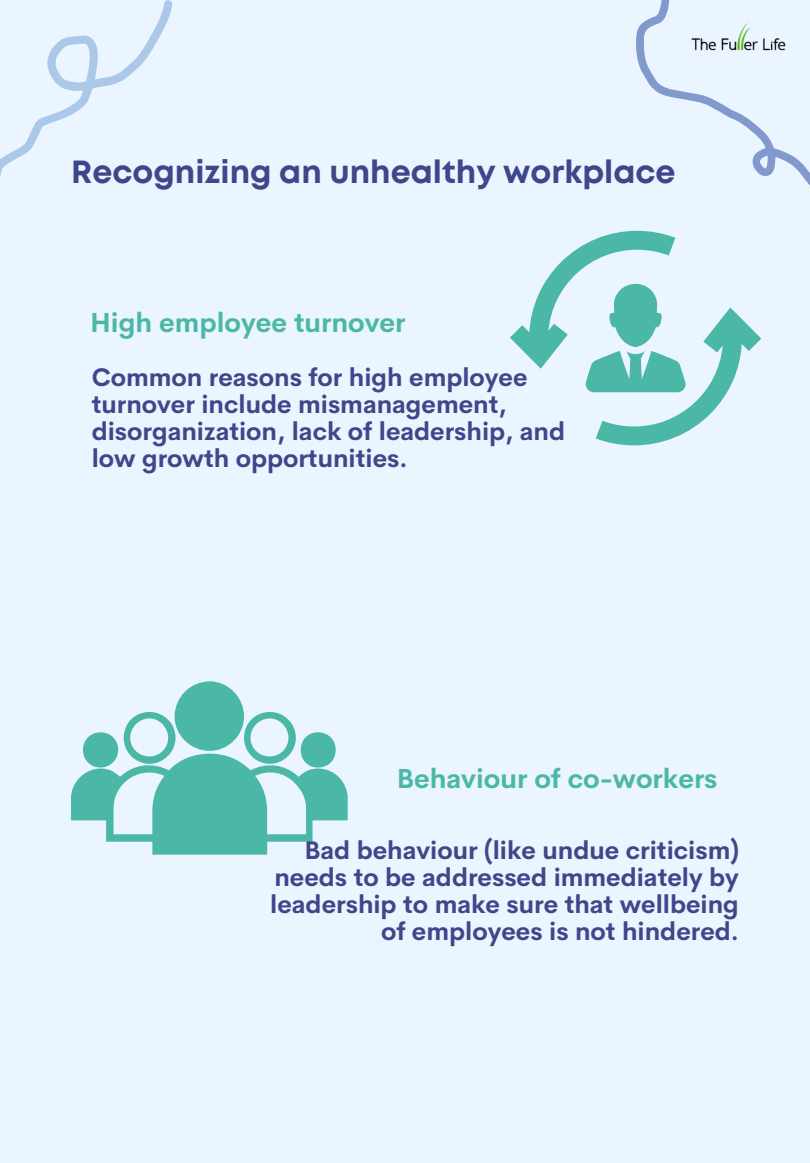
<style>
.page{position:relative;width:810px;height:1163px;background:#fff}
.page>*{position:absolute;margin:0;border:0;box-sizing:border-box;transform-origin:0 0}
.t1{font:700 32px "Mont";color:#3e4789}
.t2{font:700 27px "Cerebri Sans";color:#4bb8a7}
.t3{font:700 25px/27px "Cerebri Sans";color:#3e4789}
</style>
<div class="page">
<div style="left:0;top:0;width:810px;height:1162px;background:#ebf5ff"></div>
<svg style="left:0;top:0;width:172px;height:178px"></svg>
<svg style="left:636px;top:0;width:174px;height:186px"></svg>
<svg style="left:510px;top:231px;width:251px;height:214px"></svg>
<svg style="left:71px;top:681px;width:277px;height:173px"></svg>
<img style="left:688px;top:19px;width:102px;height:36px">
<p class="t1" style="left:71px;top:159px;width:606px">Recognizing an unhealthy workplace</p>
<p class="t2" style="left:90px;top:304px;width:317px">High employee turnover</p>
<p class="t3" style="left:92px;top:364px;width:475px">Common reasons for high employee turnover include mismanagement, disorganization, lack of leadership, and low growth opportunities.</p>
<p class="t2" style="left:397px;top:760px;width:322px">Behaviour of co-workers</p>
<p class="t3" style="left:270px;top:836px;width:470px;text-align:right">Bad behaviour (like undue criticism) needs to be addressed immediately by leadership to make sure that wellbeing of employees is not hindered.</p>
</div>
